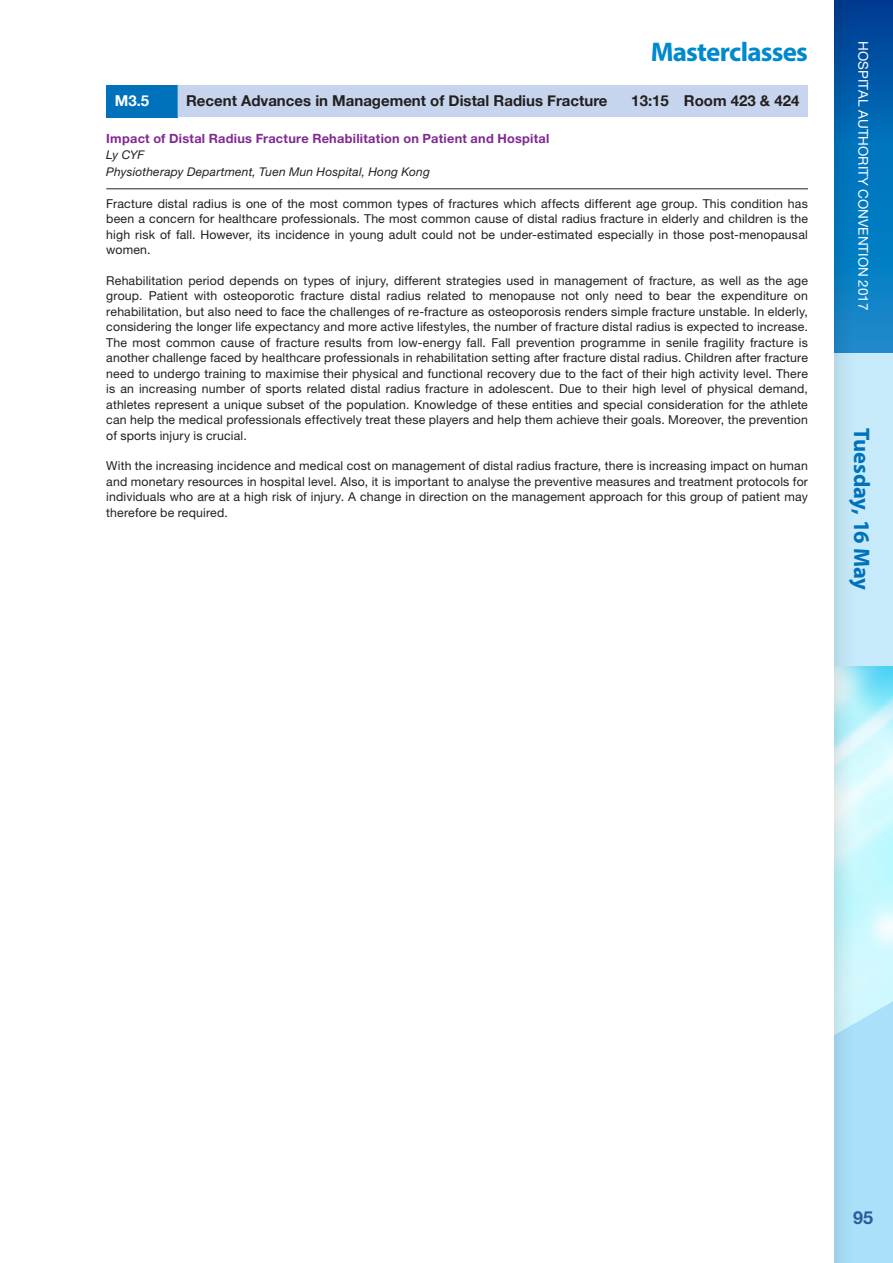
<style>
.page{position:relative;width:893px;height:1263px;background:#fff}
.page>*{position:absolute;margin:0;border:0;box-sizing:border-box;transform-origin:0 0}
.t1{font:700 27px "Myriad Pro";letter-spacing:-.03em;color:#0089cf}
.t2{font:700 22.5px "Myriad Pro";letter-spacing:-.005em;color:#0072bc}
.t3{font:700 18px "Helvetica Neue LT Pro";color:#2b5c9d}
.heading_box{font:700 15px "Helvetica Neue";color:#231f20}
.heading_box_right{font:700 15px "Helvetica Neue";color:#231f20}
.heading_box-2{font:700 15px "Helvetica Neue";color:#fff}
.t4{font:13.5px "Helvetica Neue LT Pro";color:#fff}
.title_and_name{font:700 12.75px "Helvetica Neue LT Pro";letter-spacing:.02em;color:#802990}
.txt_base{font:12.3px/15.5px "Helvetica Neue LT Pro";letter-spacing:.01em;color:#231f20;text-align:justify}
.title_and_name-2{font:italic 12px "Helvetica Neue LT Pro";letter-spacing:.015em;color:#231f20}
</style>
<div class="page">
<img style="left:857px;top:140px;width:36px;height:1123px">
<div style="left:0;top:0;width:893px;height:140px;background:linear-gradient(to bottom,#003a90,#0071bb)"></div>
<div style="left:833px;top:353px;width:60px;height:312px;background:#c6eafa"></div>
<div style="left:0;top:0;width:857px;height:1263px;background:#231f20;opacity:.2"></div>
<div style="left:0;top:0;width:833px;height:1263px;background:#fff"></div>
<hr style="left:106px;top:188px;width:702px;height:1px;background:#231f20">
<div style="left:106px;top:85px;width:72px;height:32px;background:#0072bc"></div>
<div style="left:178px;top:85px;width:630px;height:32px;background:#c6d5ed"></div>
<h1 class="t1" style="left:651px;top:34px;width:159px">Masterclasses</h1>
<p class="heading_box-2" style="left:115px;top:89px;width:36px">M3.5</p>
<p class="heading_box" style="left:186px;top:89px;width:423px">Recent Advances in Management of Distal Radius Fracture</p>
<p class="heading_box_right" style="left:631px;top:89px;width:170px">13:15 Room 423 &amp; 424</p>
<p class="title_and_name" style="left:106px;top:130px;width:445px">Impact of Distal Radius Fracture Rehabilitation on Patient and Hospital</p>
<p class="title_and_name-2" style="left:106px;top:148px;width:40px">Ly CYF</p>
<p class="title_and_name-2" style="left:106px;top:164px;width:325px">Physiotherapy Department, Tuen Mun Hospital, Hong Kong</p>
<p class="txt_base" style="left:106px;top:195px;width:703px">Fracture distal radius is one of the most common types of fractures which affects different age group. This condition has been a concern for healthcare professionals. The most common cause of distal radius fracture in elderly and children is the high risk of fall. However, its incidence in young adult could not be under-estimated especially in those post-menopausal women.</p>
<p class="txt_base" style="left:106px;top:273px;width:703px">Rehabilitation period depends on types of injury, different strategies used in management of fracture, as well as the age group. Patient with osteoporotic fracture distal radius related to menopause not only need to bear the expenditure on rehabilitation, but also need to face the challenges of re-fracture as osteoporosis renders simple fracture unstable. In elderly, considering the longer life expectancy and more active lifestyles, the number of fracture distal radius is expected to increase.<br>The most common cause of fracture results from low-energy fall. Fall prevention programme in senile fragility fracture is another challenge faced by healthcare professionals in rehabilitation setting after fracture distal radius. Children after fracture need to undergo training to maximise their physical and functional recovery due to the fact of their high activity level. There is an increasing number of sports related distal radius fracture in adolescent. Due to their high level of physical demand, athletes represent a unique subset of the population. Knowledge of these entities and special consideration for the athlete can help the medical professionals effectively treat these players and help them achieve their goals. Moreover, the prevention of sports injury is crucial.</p>
<p class="txt_base" style="left:106px;top:458px;width:703px">With the increasing incidence and medical cost on management of distal radius fracture, there is increasing impact on human and monetary resources in hospital level. Also, it is important to analyse the preventive measures and treatment protocols for individuals who are at a high risk of injury. A change in direction on the management approach for this group of patient may therefore be required.</p>
<p class="t4" style="left:871px;top:41px;width:271px;rotate:90deg">HOSPITAL AUTHORITY CONVENTION 2017</p>
<h2 class="t2" style="left:876px;top:428px;width:163px;rotate:90deg">Tuesday, 16 May</h2>
<h3 class="t3" style="left:853px;top:1206px;width:22px">95</h3>
</div>
